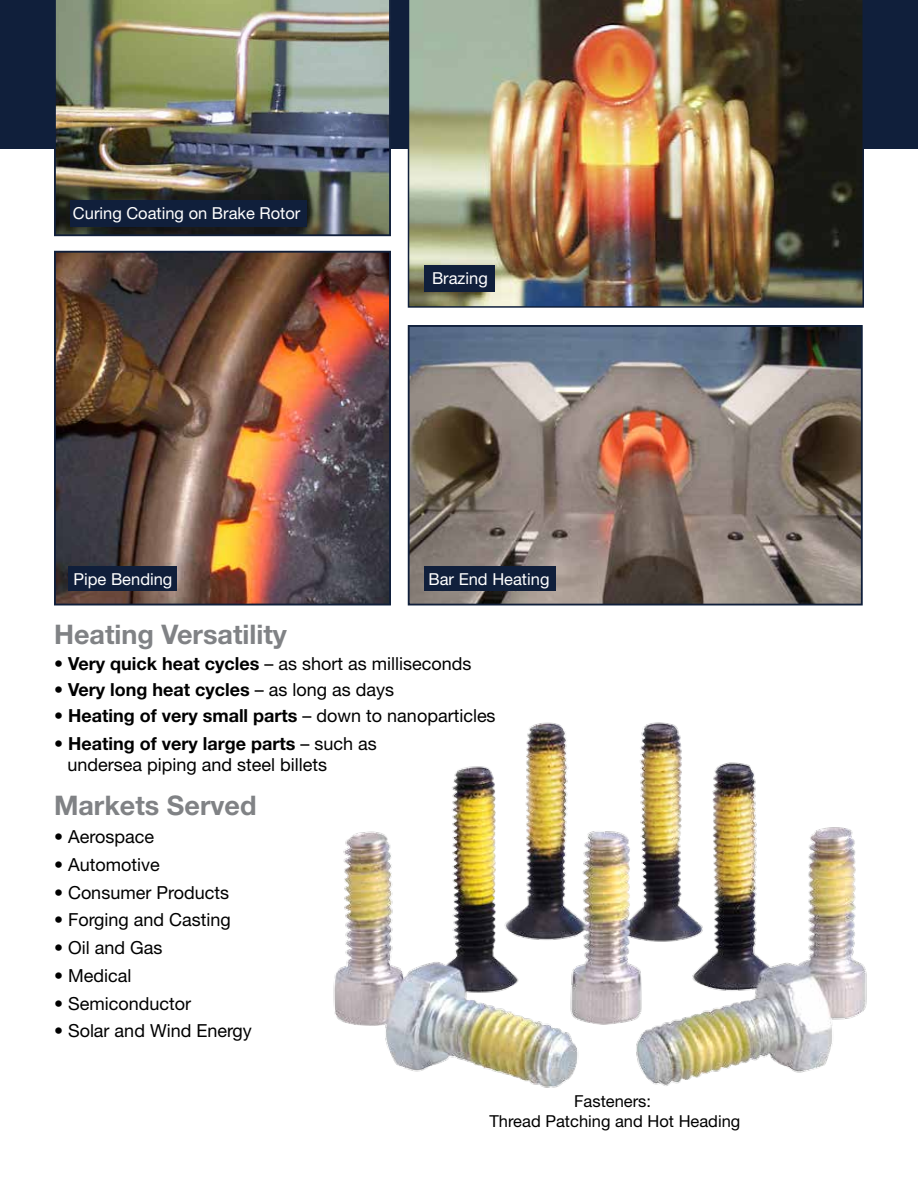
<style>
.page{position:relative;width:918px;height:1188px;background:#fff}
.page>*{position:absolute;margin:0;border:0;box-sizing:border-box;transform-origin:0 0}
.t1{font:700 27px "Helvetica Neue LT Std";color:#808285}
.t2{font:18px/21px "Helvetica Neue LT Std";color:#000}
.t3{font:700 18px "Helvetica Neue LT Std";color:#000}
.t4{font:16.5px "Helvetica Neue LT Std";color:#fff}
.t5{font:16.5px/19.8px "Helvetica Neue LT Std";color:#000;text-align:center}
.s1{font-weight:700}
.s2{font-weight:400}
</style>
<div class="page">
<div style="left:0;top:0;width:918px;height:148px;background:#101f3b"></div>
<img style="left:54px;top:0;width:337px;height:236px">
<img style="left:333px;top:722px;width:534px;height:366px">
<img style="left:57px;top:254px;width:331px;height:348px">
<div style="left:54px;top:251px;width:337px;height:354px;border:2px solid #101f3b"></div>
<img style="left:411px;top:328px;width:449px;height:274px">
<div style="left:408px;top:325px;width:455px;height:280px;border:2px solid #101f3b"></div>
<img style="left:408px;top:0;width:456px;height:308px">
<div style="left:70px;top:200px;width:237px;height:26px;background:#101f3b"></div>
<div style="left:69px;top:566px;width:108px;height:25px;background:#101f3b"></div>
<div style="left:424px;top:265px;width:70px;height:27px;background:#101f3b"></div>
<div style="left:424px;top:566px;width:132px;height:25px;background:#101f3b"></div>
<p class="t4" style="left:73px;top:203px;width:229px">Curing Coating on Brake Rotor</p>
<p class="t4" style="left:73px;top:570px;width:101px">Pipe Bending</p>
<p class="t4" style="left:432px;top:268px;width:57px">Brazing</p>
<p class="t4" style="left:428px;top:570px;width:123px">Bar End Heating</p>
<h1 class="t1" style="left:54px;top:617px;width:234px">Heating Versatility</h1>
<p class="t2" style="left:54px;top:653px;width:419px"><span class="s1">• Very quick heat cycles</span> – as short as milliseconds</p>
<p class="t3" style="left:54px;top:679px;width:342px">• Very long heat cycles <span class="s2">– as long as days</span></p>
<p class="t3" style="left:54px;top:705px;width:443px">• Heating of very small parts <span class="s2">– down to nanoparticles</span></p>
<p class="t2" style="left:68px;top:733px;width:311px;text-indent:-14px"><span class="s1">• Heating of very large parts</span> – such as undersea piping and steel billets</p>
<h1 class="t1" style="left:54px;top:789px;width:204px">Markets Served</h1>
<p class="t2" style="left:54px;top:826px;width:102px">• Aerospace</p>
<p class="t2" style="left:54px;top:854px;width:107px">• Automotive</p>
<p class="t2" style="left:54px;top:881px;width:177px">• Consumer Products</p>
<p class="t2" style="left:54px;top:909px;width:178px">• Forging and Casting</p>
<p class="t2" style="left:54px;top:937px;width:110px">• Oil and Gas</p>
<p class="t2" style="left:54px;top:965px;width:79px">• Medical</p>
<p class="t2" style="left:54px;top:993px;width:139px">• Semiconductor</p>
<p class="t2" style="left:54px;top:1020px;width:199px">• Solar and Wind Energy</p>
<p class="t5" style="left:489px;top:1091px;width:252px">Fasteners:<br>Thread Patching and Hot Heading</p>
</div>
